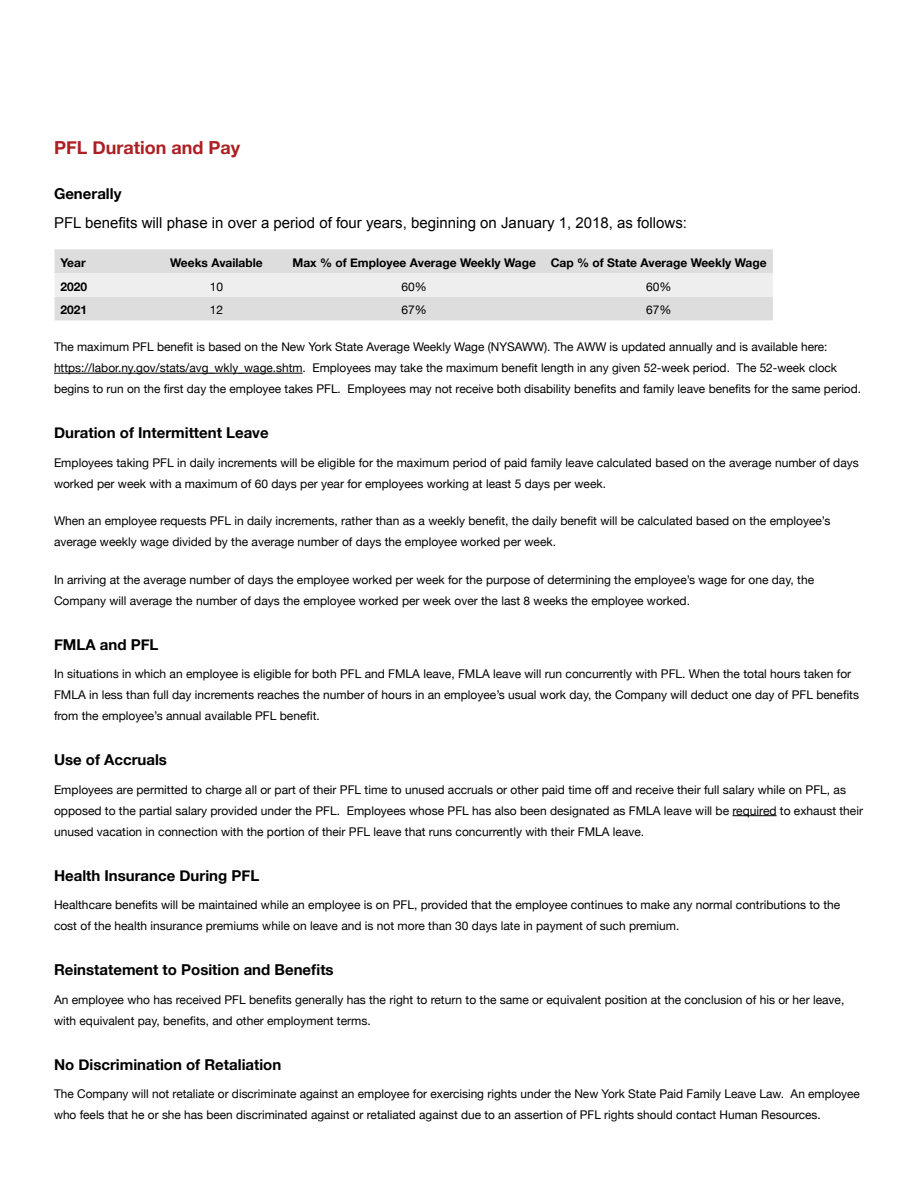
<style>
.page{position:relative;width:918px;height:1188px;background:#fff}
.page>*{position:absolute;margin:0;border:0;box-sizing:border-box;transform-origin:0 0}
.Heading_2{font:700 18px "Helvetica Neue";color:#ad1f23}
.Heading_3{font:700 15px "Helvetica Neue";color:#000}
.t1{font:15px "Arial";color:#000}
.Body_Text{font:12px/21px "Helvetica Neue";color:#000}
.Body_Text-2{font:700 12px "Helvetica Neue";color:#000}
</style>
<div class="page">
<hr style="left:54px;top:373px;width:249px;height:1px;background:#000">
<hr style="left:733px;top:815px;width:44px;height:1px;background:#000">
<div style="left:55px;top:249px;width:718px;height:71px;background:#ddd"></div>
<div style="left:55px;top:273px;width:718px;height:24px;background:#eee"></div>
<p class="Heading_2" style="left:54px;top:134px;width:188px">PFL Duration and Pay</p>
<p class="Heading_3" style="left:54px;top:182px;width:69px">Generally</p>
<p class="t1" style="left:54px;top:213px;width:635px">PFL benefits will phase in over a period of four years, beginning on January 1, 2018, as follows:</p>
<p class="Body_Text-2" style="left:61px;top:253px;width:27px">Year</p>
<p class="Body_Text-2" style="left:170px;top:253px;width:94px">Weeks Available</p>
<p class="Body_Text-2" style="left:293px;top:253px;width:245px">Max % of Employee Average Weekly Wage</p>
<p class="Body_Text-2" style="left:551px;top:253px;width:217px">Cap % of State Average Weekly Wage</p>
<p class="Body_Text-2" style="left:61px;top:277px;width:28px">2020</p>
<p class="Body_Text" style="left:210px;top:277px;width:15px">10</p>
<p class="Body_Text" style="left:402px;top:277px;width:27px">60%</p>
<p class="Body_Text" style="left:646px;top:277px;width:27px">60%</p>
<p class="Body_Text-2" style="left:61px;top:301px;width:28px">2021</p>
<p class="Body_Text" style="left:210px;top:300px;width:15px">12</p>
<p class="Body_Text" style="left:402px;top:300px;width:27px">67%</p>
<p class="Body_Text" style="left:646px;top:300px;width:27px">67%</p>
<p class="Body_Text" style="left:54px;top:337px;width:809px">The maximum PFL benefit is based on the New York State Average Weekly Wage (NYSAWW). The AWW is updated annually and is available here: https://labor.ny.gov/stats/avg_wkly_wage.shtm. Employees may take the maximum benefit length in any given 52-week period. The 52-week clock begins to run on the first day the employee takes PFL. Employees may not receive both disability benefits and family leave benefits for the same period.</p>
<p class="Heading_3" style="left:54px;top:421px;width:216px">Duration of Intermittent Leave</p>
<p class="Body_Text" style="left:54px;top:452px;width:806px">Employees taking PFL in daily increments will be eligible for the maximum period of paid family leave calculated based on the average number of days worked per week with a maximum of 60 days per year for employees working at least 5 days per week.</p>
<p class="Body_Text" style="left:54px;top:511px;width:778px">When an employee requests PFL in daily increments, rather than as a weekly benefit, the daily benefit will be calculated based on the employee’s average weekly wage divided by the average number of days the employee worked per week.</p>
<p class="Body_Text" style="left:54px;top:569px;width:762px">In arriving at the average number of days the employee worked per week for the purpose of determining the employee’s wage for one day, the<br>Company will average the number of days the employee worked per week over the last 8 weeks the employee worked.</p>
<p class="Heading_3" style="left:54px;top:632px;width:106px">FMLA and PFL</p>
<p class="Body_Text" style="left:54px;top:664px;width:807px">In situations in which an employee is eligible for both PFL and FMLA leave, FMLA leave will run concurrently with PFL. When the total hours taken for<br>FMLA in less than full day increments reaches the number of hours in an employee’s usual work day, the Company will deduct one day of PFL benefits from the employee’s annual available PFL benefit.</p>
<p class="Heading_3" style="left:54px;top:748px;width:115px">Use of Accruals</p>
<p class="Body_Text" style="left:54px;top:779px;width:811px">Employees are permitted to charge all or part of their PFL time to unused accruals or other paid time off and receive their full salary while on PFL, as opposed to the partial salary provided under the PFL. Employees whose PFL has also been designated as FMLA leave will be required to exhaust their unused vacation in connection with the portion of their PFL leave that runs concurrently with their FMLA leave.</p>
<p class="Heading_3" style="left:54px;top:863px;width:207px">Health Insurance During PFL</p>
<p class="Body_Text" style="left:54px;top:895px;width:788px">Healthcare benefits will be maintained while an employee is on PFL, provided that the employee continues to make any normal contributions to the cost of the health insurance premiums while on leave and is not more than 30 days late in payment of such premium.</p>
<p class="Heading_3" style="left:54px;top:958px;width:281px">Reinstatement to Position and Benefits</p>
<p class="Body_Text" style="left:54px;top:989px;width:792px">An employee who has received PFL benefits generally has the right to return to the same or equivalent position at the conclusion of his or her leave, with equivalent pay, benefits, and other employment terms.</p>
<p class="Heading_3" style="left:54px;top:1052px;width:229px">No Discrimination of Retaliation</p>
<p class="Body_Text" style="left:54px;top:1084px;width:807px">The Company will not retaliate or discriminate against an employee for exercising rights under the New York State Paid Family Leave Law. An employee who feels that he or she has been discriminated against or retaliated against due to an assertion of PFL rights should contact Human Resources.</p>
</div>
